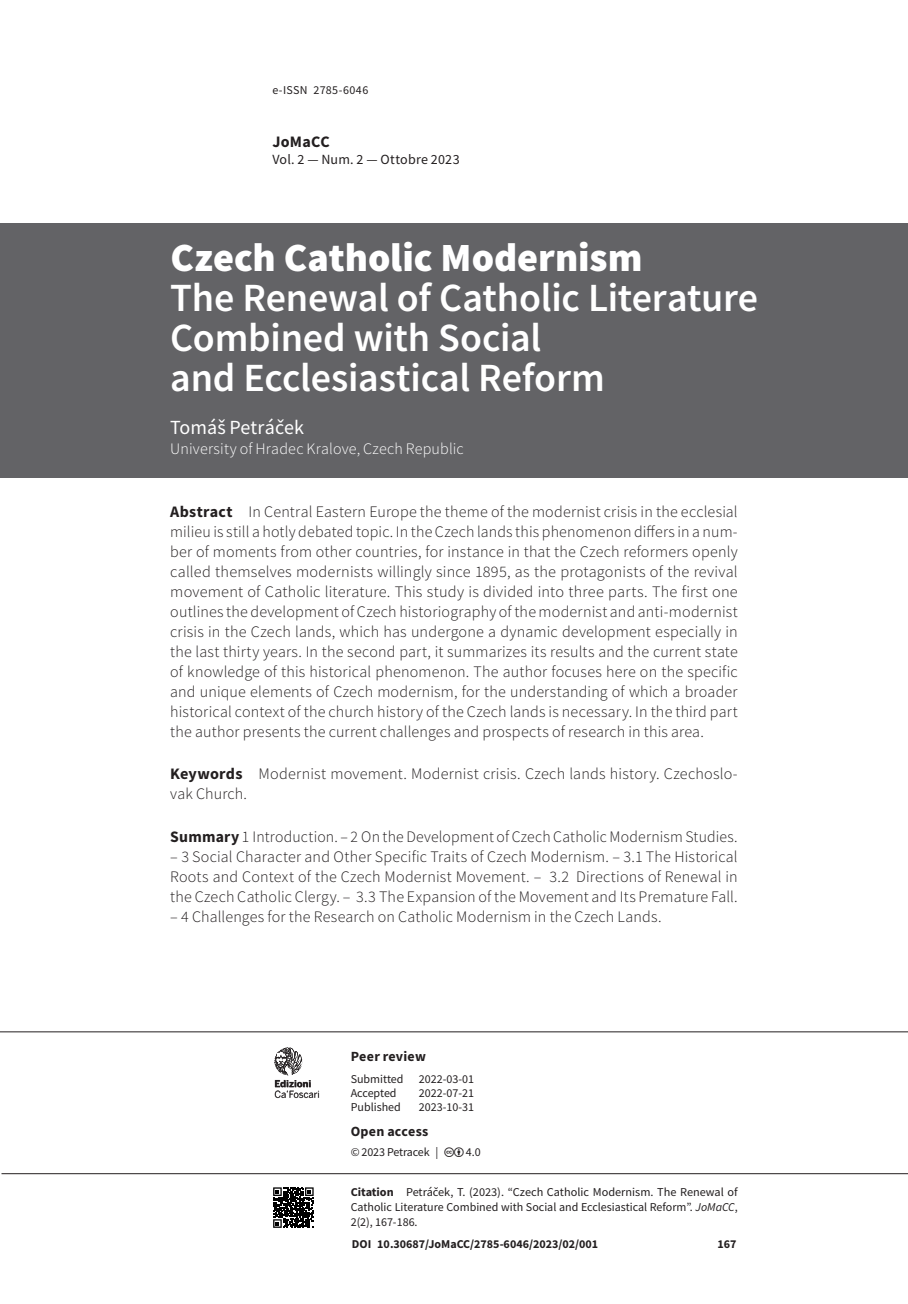
<style>
.page{position:relative;width:908px;height:1304px;background:#fff}
.page>*{position:absolute;margin:0;border:0;box-sizing:border-box;transform-origin:0 0}
._9102-ecf-sottotitolo-saggio{font:600 40px/40px "Source Sans Pro";letter-spacing:-.005em;color:#fff}
._9101-ecf-titolo-saggio{font:900 40px "Source Sans Pro";color:#fff}
._9103-ecf-autore-saggio{font:20px "Source Sans Pro";letter-spacing:.005em;color:#fff}
._9105-ecf-abstract{font:300 16px/20px "Source Sans Pro";letter-spacing:.01em;color:#231f20;text-align:justify}
._9104-ecf-autore-affiliazione{font:300 16px "Source Sans Pro";letter-spacing:.01em;color:#fff}
.t1{font:700 16px "Source Sans Pro";letter-spacing:.015em;color:#231f20}
.t2{font:14px "Source Sans Pro";letter-spacing:.015em;color:#231f20}
.t3{font:700 14px "Source Sans Pro";letter-spacing:.02em;color:#231f20}
.t4{font:12px/15px "Source Sans Pro";color:#231f20;text-align:justify}
.t5{font:700 12px "Source Sans Pro";color:#231f20}
.t6{font:12px "Source Sans Pro";letter-spacing:.03em;color:#231f20}
.t7{font:9.6px "Benton Sans";letter-spacing:-.01em;color:#231f20}
.t8{font:700 9.6px "Benton Sans";color:#231f20}
.s1{font-weight:700}
.s2{font-style:italic}
</style>
<div class="page">
<hr style="left:2px;top:1173px;width:905px;height:1px;background:#231f20">
<hr style="left:0;top:1031px;width:907px;height:1px;background:#231f20">
<svg style="left:313px;top:1187px;width:1px;height:41px"></svg>
<svg style="left:273px;top:1187px;width:40px;height:41px"></svg>
<svg style="left:274px;top:1047px;width:45px;height:51px"></svg>
<div style="left:0;top:223px;width:907px;height:254px;background:#636366"></div>
<p class="t6" style="left:272px;top:82px;width:97px">e-ISSN 2785-6046</p>
<p class="t1" style="left:272px;top:131px;width:59px">JoMaCC</p>
<p class="t2" style="left:272px;top:150px;width:189px">Vol. 2 — Num. 2 — Ottobre 2023</p>
<p class="_9101-ecf-titolo-saggio" style="left:170px;top:230px;width:473px">Czech Catholic Modernism</p>
<p class="_9102-ecf-sottotitolo-saggio" style="left:170px;top:278px;width:589px">The Renewal of Catholic Literature<br>Combined with Social<br>and Ecclesiastical Reform</p>
<p class="_9103-ecf-autore-saggio" style="left:170px;top:415px;width:135px">Tomáš Petráček</p>
<p class="_9104-ecf-autore-affiliazione" style="left:170px;top:439px;width:295px">University of Hradec Kralove, Czech Republic</p>
<p class="_9105-ecf-abstract" style="left:170px;top:501px;width:569px"><span class="s1">Abstract</span> In Central Eastern Europe the theme of the modernist crisis in the ecclesial milieu is still a hotly debated topic. In the Czech lands this phenomenon differs in a num&shy;ber of moments from other countries, for instance in that the Czech reformers openly called themselves modernists willingly since 1895, as the protagonists of the revival movement of Catholic literature. This study is divided into three parts. The first one outlines the development of Czech historiography of the modernist and anti-modernist crisis in the Czech lands, which has undergone a dynamic development especially in the last thirty years. In the second part, it summarizes its results and the current state of knowledge of this historical phenomenon. The author focuses here on the specific and unique elements of Czech modernism, for the understanding of which a broader historical context of the church history of the Czech lands is necessary. In the third part the author presents the current challenges and prospects of research in this area.</p>
<p class="_9105-ecf-abstract" style="left:170px;top:764px;width:568px"><span class="s1">Keywords</span> Modernist movement. Modernist crisis. Czech lands history. Czechoslo&shy;vak Church.</p>
<p class="_9105-ecf-abstract" style="left:170px;top:827px;width:568px"><span class="s1">Summary</span> 1 Introduction. – 2 On the Development of Czech Catholic Modernism Studies.</p>
<p class="_9105-ecf-abstract" style="left:170px;top:847px;width:568px">– 3 Social Character and Other Specific Traits of Czech Modernism. – 3.1 The Historical Roots and Context of the Czech Modernist Movement. – 3.2 Directions of Renewal in the Czech Catholic Clergy. – 3.3 The Expansion of the Movement and Its Premature Fall.</p>
<p class="_9105-ecf-abstract" style="left:170px;top:907px;width:492px">– 4 Challenges for the Research on Catholic Modernism in the Czech Lands.</p>
<p class="t8" style="left:274px;top:1078px;width:38px">Edizioni</p>
<p class="t7" style="left:274px;top:1088px;width:47px">Ca’Foscari</p>
<p class="t3" style="left:350px;top:1046px;width:77px">Peer review</p>
<p class="t4" style="left:350px;top:1071px;width:54px">Submitted</p>
<p class="t4" style="left:418px;top:1071px;width:57px">2022-03-01</p>
<p class="t4" style="left:350px;top:1085px;width:47px">Accepted</p>
<p class="t4" style="left:418px;top:1085px;width:57px">2022-07-21</p>
<p class="t4" style="left:350px;top:1099px;width:52px">Published</p>
<p class="t4" style="left:418px;top:1099px;width:57px">2023-10-31</p>
<p class="t3" style="left:350px;top:1122px;width:79px">Open access</p>
<p class="t4" style="left:350px;top:1144px;width:89px">© 2023 Petracek |</p>
<p class="t4" style="left:465px;top:1144px;width:16px">4.0</p>
<p class="t4" style="left:350px;top:1184px;width:388px"><span class="s1">Citation</span> Petráček, T. (2023). “Czech Catholic Modernism. The Renewal of Catholic Literature Combined with Social and Ecclesiastical Reform”. <span class="s2">JoMaCC</span>, 2(2), 167-186.</p>
<p class="t5" style="left:351px;top:1235px;width:248px">DOI 10.30687/JoMaCC/2785-6046/2023/02/001</p>
<p class="t5" style="left:717px;top:1236px;width:21px">167</p>
</div>
